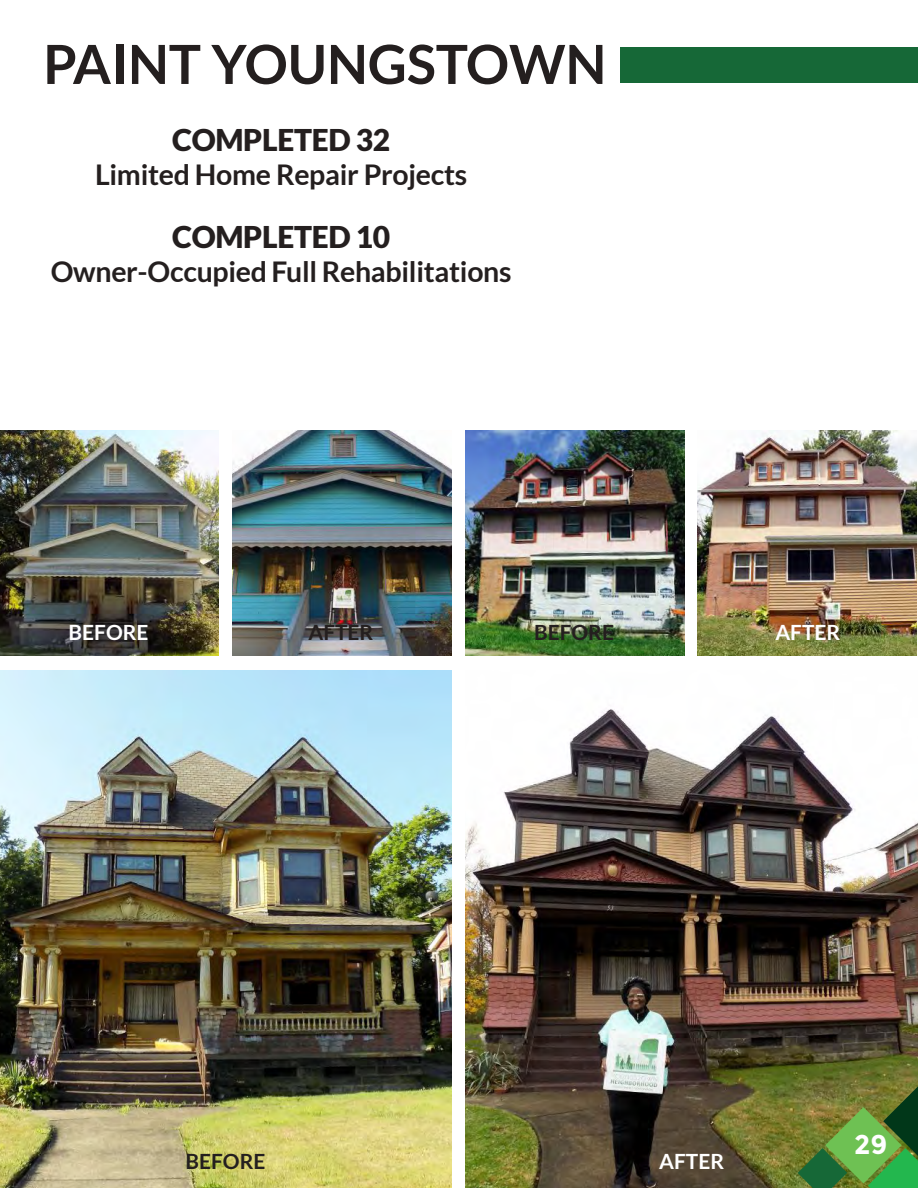
<style>
.page{position:relative;width:918px;height:1188px;background:#fff}
.page>*{position:absolute;margin:0;border:0;box-sizing:border-box;transform-origin:0 0}
.t1{font:700 54px "Lato";color:#241f1f}
.Paragraph_Style_4{font:900 30px "Lato";letter-spacing:-.01em;color:#241f1f}
.Paragraph_Style_4-2{font:700 28.5px "Lato";letter-spacing:-.01em;color:#241f1f}
.Job_Headings{font:700 27px "Montserrat";color:#fff}
.Job_Headings-2{font:700 21px "Lato";color:#241f1f}
.Job_Headings-3{font:700 21px "Lato";color:#fff}
</style>
<div class="page">
<img style="left:465px;top:430px;width:219px;height:226px">
<img style="left:698px;top:430px;width:218px;height:226px">
<div style="left:620px;top:48px;width:298px;height:35px;background:#166837"></div>
<img style="left:0;top:671px;width:451px;height:517px">
<img style="left:465px;top:709px;width:453px;height:479px">
<img style="left:0;top:430px;width:219px;height:226px">
<img style="left:232px;top:430px;width:219px;height:226px">
<svg style="left:798px;top:1086px;width:120px;height:102px;background:#598939"></svg>
<p class="t1" style="left:43px;top:33px;width:565px">PAINT YOUNGSTOWN</p>
<p class="Paragraph_Style_4" style="left:172px;top:122px;width:220px">COMPLETED 32</p>
<p class="Paragraph_Style_4-2" style="left:95px;top:159px;width:374px">Limited Home Repair Projects</p>
<p class="Paragraph_Style_4" style="left:172px;top:220px;width:220px">COMPLETED 10</p>
<p class="Paragraph_Style_4-2" style="left:51px;top:256px;width:462px">Owner-Occupied Full Rehabilitations</p>
<p class="Job_Headings-3" style="left:69px;top:620px;width:82px">BEFORE</p>
<p class="Job_Headings-2" style="left:308px;top:620px;width:66px">AFTER</p>
<p class="Job_Headings-2" style="left:534px;top:620px;width:82px">BEFORE</p>
<p class="Job_Headings-3" style="left:775px;top:620px;width:66px">AFTER</p>
<p class="Job_Headings-2" style="left:185px;top:1149px;width:82px">BEFORE</p>
<p class="Job_Headings-3" style="left:659px;top:1149px;width:66px">AFTER</p>
<p class="Job_Headings" style="left:854px;top:1128px;width:35px">29</p>
</div>
